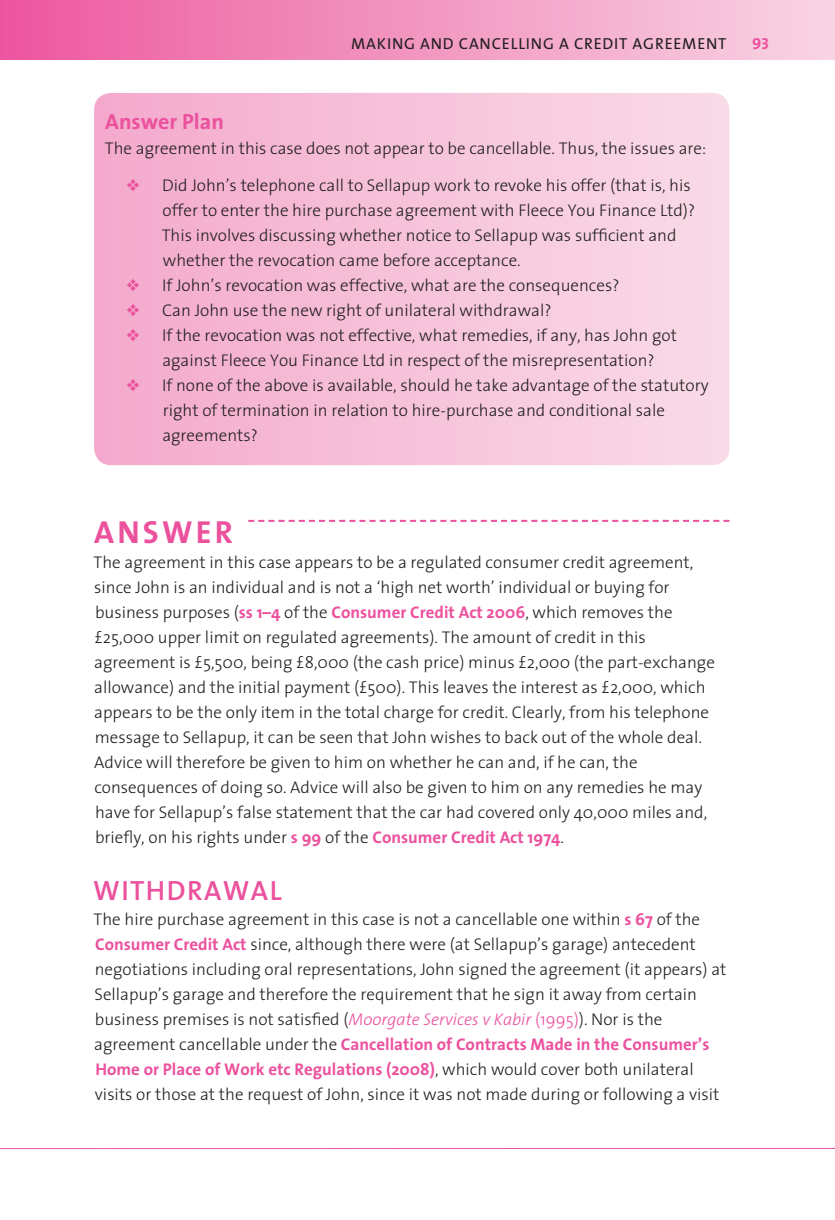
<style>
.page{position:relative;width:835px;height:1220px;background:#fff}
.page>*{position:absolute;margin:0;border:0;box-sizing:border-box;transform-origin:0 0}
.t1{font:32px "The Sans Bold Caps";letter-spacing:.1em;color:#ec519e}
.t2{font:600 28px "The Sans";letter-spacing:.05em;color:#ec519e}
.t3{font:700 22px "The Sans";color:#ec519e}
.t4{font:300 17px/25px "The Sans";color:#231f20}
.t5{font:16px "The Sans";letter-spacing:.05em;color:#231f20}
.t6{font:16px "The Sans Bold Caps";color:#ec519e}
.s1{color:#ec519e}
.s2{font-weight:700;color:#ec519e}
.s3{font-style:italic;color:#ec519e}
</style>
<div class="page">
<div style="left:0;top:0;width:834px;height:60px;background:linear-gradient(to right,#ed589e,#f8d5e4)"></div>
<hr style="left:0;top:1148px;width:834px;height:1px;background:#ec519e">
<div style="left:94px;top:93px;width:635px;height:372px;background:linear-gradient(to right,#f4a9cc,#f9dce8);border-radius:17px"></div>
<svg style="left:248px;top:520px;width:481px;height:2px"></svg>
<p class="t5" style="left:351px;top:37px;width:377px">MAKING AND CANCELLING A CREDIT AGREEMENT</p>
<p class="t6" style="left:752px;top:38px;width:18px">93</p>
<p class="t3" style="left:105px;top:112px;width:120px">Answer Plan</p>
<p class="t4" style="left:105px;top:137px;width:602px">The agreement in this case does not appear to be cancellable. Thus, the issues are:</p>
<p class="t4" style="left:162px;top:175px;width:535px;text-indent:-35px"><span class="s1">❖</span> Did John’s telephone call to Sellapup work to revoke his offer (that is, his offer to enter the hire purchase agreement with Fleece You Finance Ltd)?<br>This involves discussing whether notice to Sellapup was sufficient and whether the revocation came before acceptance.</p>
<p class="t4" style="left:126px;top:275px;width:494px"><span class="s1">❖</span> If John’s revocation was effective, what are the consequences?</p>
<p class="t4" style="left:126px;top:300px;width:426px"><span class="s1">❖</span> Can John use the new right of unilateral withdrawal?</p>
<p class="t4" style="left:162px;top:325px;width:516px;text-indent:-36px"><span class="s1">❖</span> If the revocation was not effective, what remedies, if any, has John got against Fleece You Finance Ltd in respect of the misrepresentation?</p>
<p class="t4" style="left:162px;top:375px;width:547px;text-indent:-36px"><span class="s1">❖</span> If none of the above is available, should he take advantage of the statutory right of termination in relation to hire-purchase and conditional sale agreements?</p>
<h1 class="t1" style="left:94px;top:521px;width:140px">ANSWER</h1>
<p class="t4" style="left:94px;top:551px;width:622px">The agreement in this case appears to be a regulated consumer credit agreement, since John is an individual and is not a ‘high net worth’ individual or buying for business purposes (<span class="s2">ss 1–4</span> of the <span class="s2">Consumer Credit Act 2006</span>, which removes the £25,000 upper limit on regulated agreements). The amount of credit in this agreement is £5,500, being £8,000 (the cash price) minus £2,000 (the part-exchange allowance) and the initial payment (£500). This leaves the interest as £2,000, which appears to be the only item in the total charge for credit. Clearly, from his telephone message to Sellapup, it can be seen that John wishes to back out of the whole deal.<br>Advice will therefore be given to him on whether he can and, if he can, the consequences of doing so. Advice will also be given to him on any remedies he may have for Sellapup’s false statement that the car had covered only 40,000 miles and, briefly, on his rights under <span class="s2">s 99</span> of the <span class="s2">Consumer Credit Act 1974</span>.</p>
<h2 class="t2" style="left:93px;top:879px;width:190px">WITHDRAWAL</h2>
<p class="t4" style="left:94px;top:908px;width:634px">The hire purchase agreement in this case is not a cancellable one within <span class="s2">s 67</span> of the <span class="s2">Consumer Credit Act</span> since, although there were (at Sellapup’s garage) antecedent negotiations including oral representations, John signed the agreement (it appears) at Sellapup’s garage and therefore the requirement that he sign it away from certain business premises is not satisfied (<span class="s3">Moorgate Services v Kabir</span> <span class="s1">(1995)</span>). Nor is the agreement cancellable under the <span class="s2">Cancellation of Contracts Made in the Consumer’s Home or Place of Work etc Regulations (2008)</span>, which would cover both unilateral visits or those at the request of John, since it was not made during or following a visit</p>
</div>
